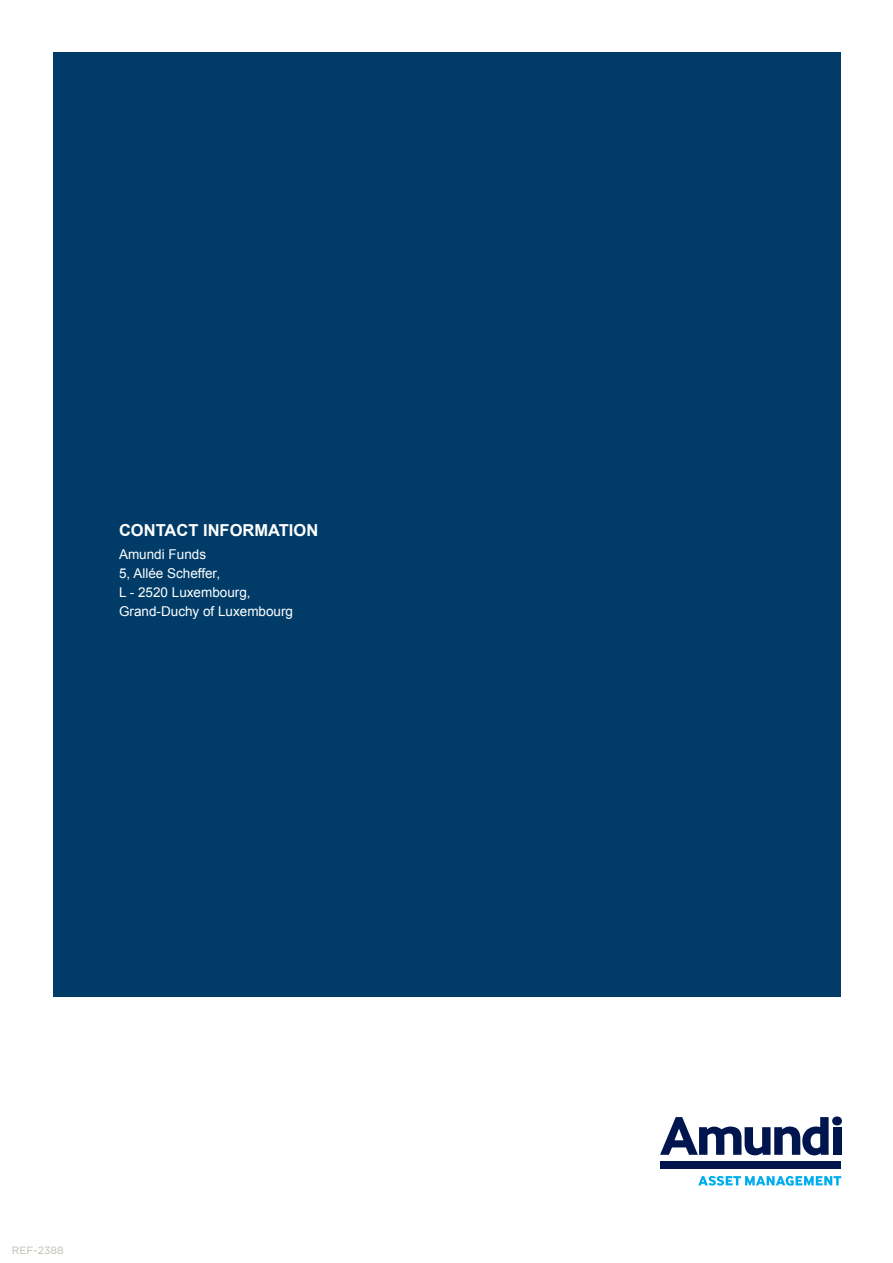
<style>
.page{position:relative;width:893px;height:1263px;background:#fff}
.page>*{position:absolute;margin:0;border:0;box-sizing:border-box;transform-origin:0 0}
.t1{font:700 16.5px "Arial";color:#fff}
.t2{font:13.5px/18.9px "Arial";color:#fff}
.t3{font:10.5px "Gotham";color:#bcbcb0}
</style>
<div class="page">
<div style="left:53px;top:52px;width:787px;height:944px;background:#013c69"></div>
<svg style="left:660px;top:1117px;width:169px;height:38px"></svg>
<div style="left:832px;top:1116px;width:10px;height:9px;background:#00144d;border-radius:50%"></div>
<div style="left:833px;top:1127px;width:8px;height:28px;background:#00144d"></div>
<div style="left:660px;top:1162px;width:181px;height:7px;background:#00144d"></div>
<svg style="left:698px;top:1176px;width:143px;height:9px"></svg>
<p class="t1" style="left:119px;top:520px;width:201px">CONTACT INFORMATION</p>
<p class="t2" style="left:119px;top:545px;width:176px">Amundi Funds<br>5, Allée Scheffer,<br>L - 2520 Luxembourg,<br>Grand-Duchy of Luxembourg</p>
<p class="t3" style="left:12px;top:1243px;width:53px">REF-2388</p>
</div>
